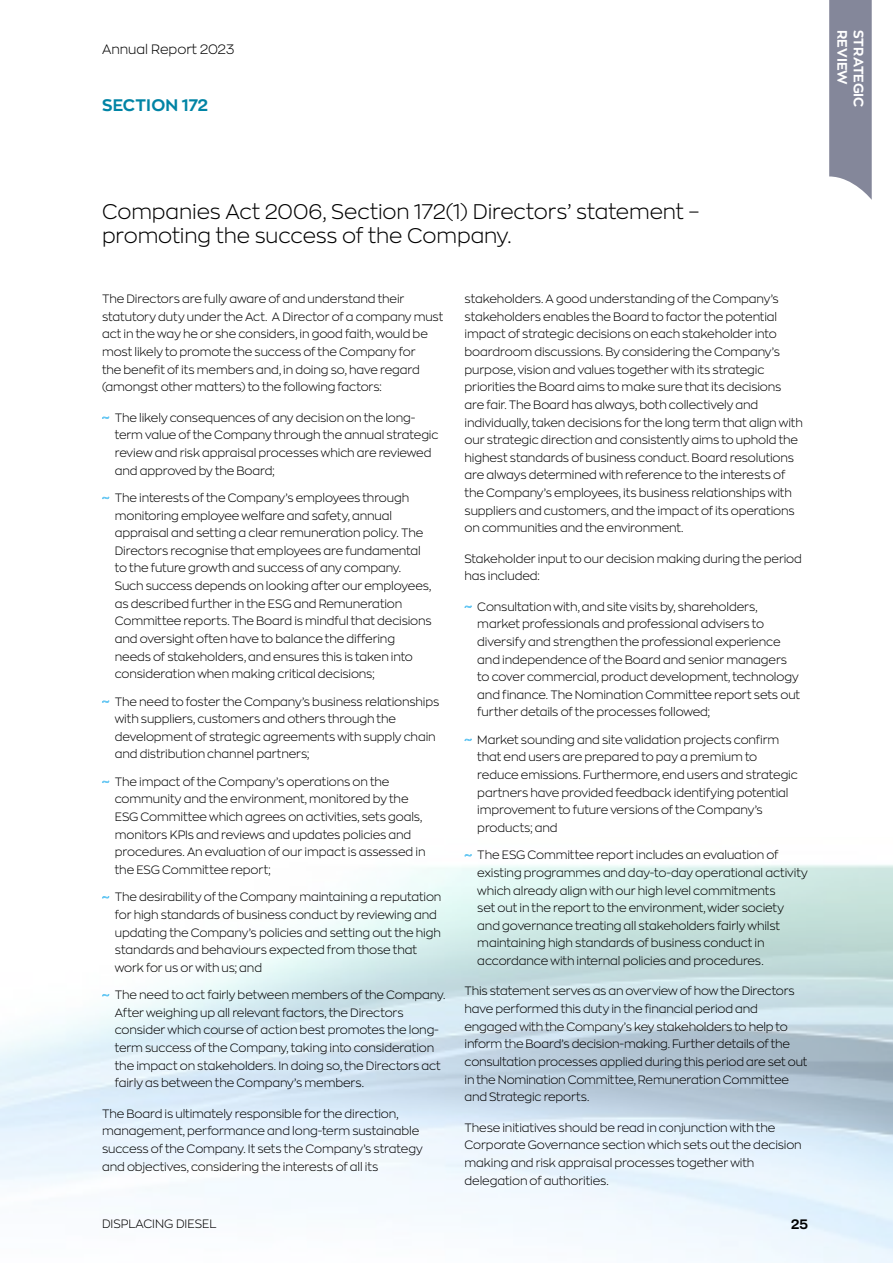
<style>
.page{position:relative;width:893px;height:1263px;background:#fff}
.page>*{position:absolute;margin:0;border:0;box-sizing:border-box;transform-origin:0 0}
.t1{font:300 21px/24px "Zona Pro";letter-spacing:-.005em;color:#000}
.t2{font:700 16.5px "Zona Pro";letter-spacing:.01em;color:#0084a5}
.t3{font:300 13.5px "Zona Pro";color:#000}
.t4{font:700 13.5px "Zona Pro";letter-spacing:.005em;color:#fff}
.t5{font:700 13.5px "Zona Pro";color:#000}
.t6{font:300 12px/17.7px "Zona Pro";letter-spacing:-.01em;color:#000}
.s1{color:#69c8f3}
</style>
<div class="page">
<svg style="left:829px;top:0;width:43px;height:200px;background:#8e91a2"></svg>
<p class="t3" style="left:102px;top:40px;width:134px">Annual Report 2023</p>
<h2 class="t2" style="left:102px;top:94px;width:107px">SECTION 172</h2>
<p class="t4" style="left:851px;top:30px;width:56px;rotate:90deg">REVIEW</p>
<p class="t4" style="left:868px;top:30px;width:79px;rotate:90deg">STRATEGIC</p>
<h1 class="t1" style="left:102px;top:199px;width:599px">Companies Act 2006, Section 172(1) Directors’ statement – promoting the success of the Company.</h1>
<p class="t6" style="left:102px;top:289px;width:343px">The Directors are fully aware of and understand their statutory duty under the Act. A Director of a company must act in the way he or she considers, in good faith, would be most likely to promote the success of the Company for<br>the benefit of its members and, in doing so, have regard (amongst other matters) to the following factors:</p>
<p class="t6" style="left:115px;top:408px;width:325px;text-indent:-13px"><span class="s1">~</span> The likely consequences of any decision on the long&shy;term value of the Company through the annual strategic review and risk appraisal processes which are reviewed and approved by the Board;</p>
<p class="t6" style="left:115px;top:488px;width:318px;text-indent:-13px"><span class="s1">~</span> The interests of the Company’s employees through monitoring employee welfare and safety, annual appraisal and setting a clear remuneration policy. The Directors recognise that employees are fundamental to the future growth and success of any company.<br>Such success depends on looking after our employees, as described further in the ESG and Remuneration Committee reports. The Board is mindful that decisions and oversight often have to balance the differing needs of stakeholders, and ensures this is taken into consideration when making critical decisions;</p>
<p class="t6" style="left:115px;top:692px;width:326px;text-indent:-13px"><span class="s1">~</span> The need to foster the Company’s business relationships with suppliers, customers and others through the development of strategic agreements with supply chain and distribution channel partners;</p>
<p class="t6" style="left:115px;top:772px;width:312px;text-indent:-13px"><span class="s1">~</span> The impact of the Company’s operations on the community and the environment, monitored by the ESG Committee which agrees on activities, sets goals, monitors KPIs and reviews and updates policies and procedures. An evaluation of our impact is assessed in the ESG Committee report;</p>
<p class="t6" style="left:115px;top:888px;width:328px;text-indent:-13px"><span class="s1">~</span> The desirability of the Company maintaining a reputation for high standards of business conduct by reviewing and updating the Company’s policies and setting out the high standards and behaviours expected from those that work for us or with us; and</p>
<p class="t6" style="left:115px;top:986px;width:332px;text-indent:-13px"><span class="s1">~</span> The need to act fairly between members of the Company.<br>After weighing up all relevant factors, the Directors consider which course of action best promotes the long&shy;term success of the Company, taking into consideration the impact on stakeholders. In doing so, the Directors act fairly as between the Company’s members.</p>
<p class="t6" style="left:102px;top:1104px;width:322px">The Board is ultimately responsible for the direction, management, performance and long-term sustainable success of the Company. It sets the Company’s strategy and objectives, considering the interests of all its</p>
<p class="t6" style="left:465px;top:290px;width:340px">stakeholders. A good understanding of the Company’s stakeholders enables the Board to factor the potential impact of strategic decisions on each stakeholder into boardroom discussions. By considering the Company’s purpose, vision and values together with its strategic priorities the Board aims to make sure that its decisions are fair. The Board has always, both collectively and individually, taken decisions for the long term that align with our strategic direction and consistently aims to uphold the highest standards of business conduct. Board resolutions are always determined with reference to the interests of the Company’s employees, its business relationships with suppliers and customers, and the impact of its operations on communities and the environment.</p>
<p class="t6" style="left:465px;top:549px;width:339px">Stakeholder input to our decision making during the period has included:</p>
<p class="t6" style="left:477px;top:597px;width:324px;text-indent:-13px"><span class="s1">~</span> Consultation with, and site visits by, shareholders, market professionals and professional advisers to diversify and strengthen the professional experience and independence of the Board and senior managers to cover commercial, product development, technology and finance. The Nomination Committee report sets out further details of the processes followed;</p>
<p class="t6" style="left:477px;top:730px;width:322px;text-indent:-13px"><span class="s1">~</span> Market sounding and site validation projects confirm that end users are prepared to pay a premium to reduce emissions. Furthermore, end users and strategic partners have provided feedback identifying potential improvement to future versions of the Company’s products; and</p>
<p class="t6" style="left:477px;top:846px;width:332px;text-indent:-13px"><span class="s1">~</span> The ESG Committee report includes an evaluation of existing programmes and day-to-day operational activity which already align with our high level commitments<br>set out in the report to the environment, wider society and governance treating all stakeholders fairly whilst maintaining high standards of business conduct in accordance with internal policies and procedures.</p>
<p class="t6" style="left:465px;top:982px;width:344px">This statement serves as an overview of how the Directors have performed this duty in the financial period and engaged with the Company’s key stakeholders to help to inform the Board’s decision-making. Further details of the consultation processes applied during this period are set out in the Nomination Committee, Remuneration Committee and Strategic reports.</p>
<p class="t6" style="left:465px;top:1118px;width:339px">These initiatives should be read in conjunction with the Corporate Governance section which sets out the decision making and risk appraisal processes together with delegation of authorities.</p>
<p class="t6" style="left:102px;top:1215px;width:116px">DISPLACING DIESEL</p>
<p class="t5" style="left:791px;top:1215px;width:18px">25</p>
</div>
